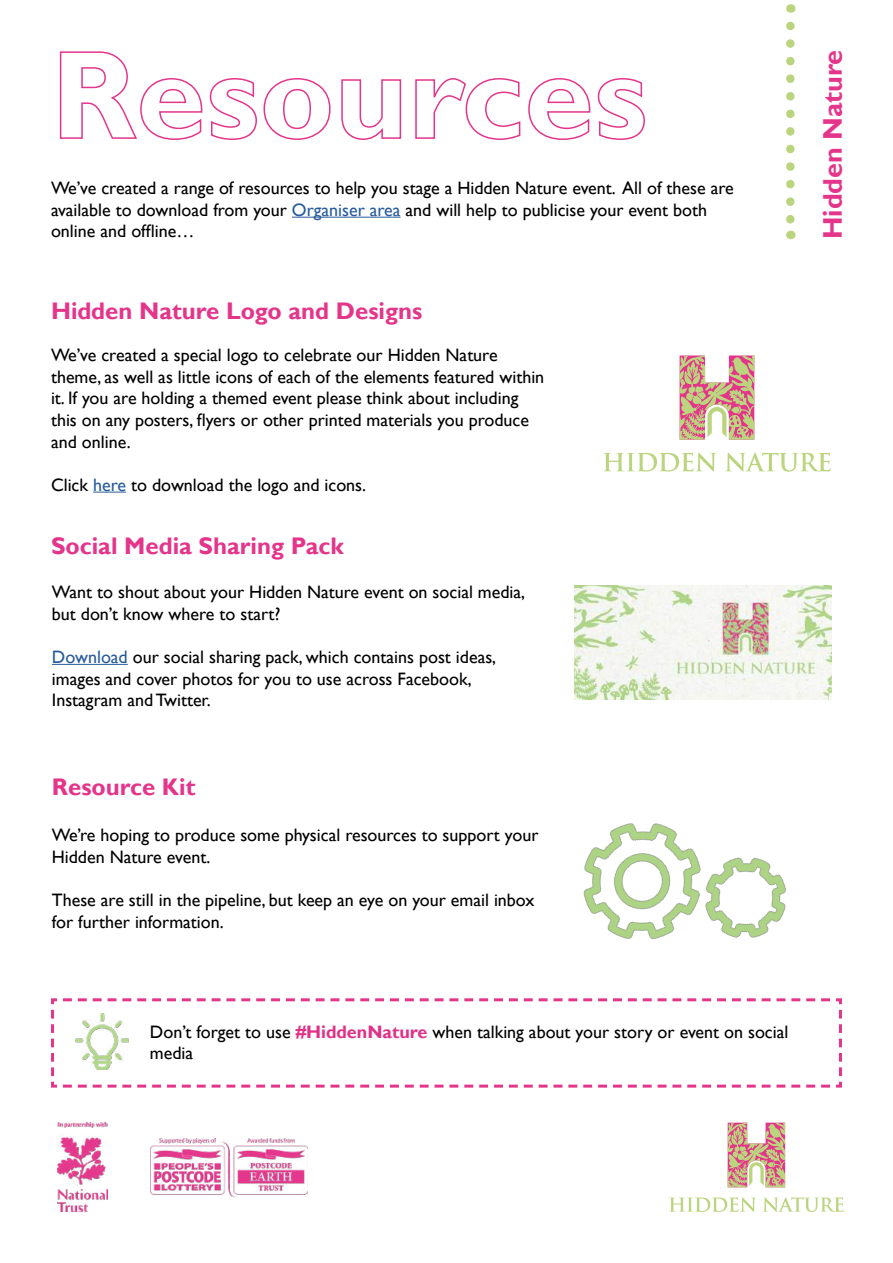
<style>
.page{position:relative;width:893px;height:1263px;background:#fff}
.page>*{position:absolute;margin:0;border:0;box-sizing:border-box;transform-origin:0 0}
.t1{font:700 27px "Gill Sans";color:#e4358b}
.t2{font:700 24px "Gill Sans";color:#e4358b}
.t3{font:18px/21.6px "Gill Sans";color:#000}
.s1{color:#275b9b}
.s2{font-weight:700;color:#e03188}
</style>
<div class="page">
<svg style="left:59px;top:51px;width:144px;height:89px"></svg>
<svg style="left:209px;top:78px;width:122px;height:62px"></svg>
<svg style="left:341px;top:79px;width:61px;height:61px"></svg>
<svg style="left:415px;top:78px;width:106px;height:62px"></svg>
<svg style="left:528px;top:78px;width:63px;height:62px"></svg>
<svg style="left:597px;top:78px;width:48px;height:62px"></svg>
<svg style="left:786px;top:26px;width:9px;height:213px"></svg>
<hr style="left:292px;top:217px;width:109px;height:1px;background:#275b9b">
<svg style="left:51px;top:998px;width:791px;height:90px"></svg>
<hr style="left:93px;top:492px;width:33px;height:1px;background:#275b9b">
<svg style="left:680px;top:355px;width:74px;height:85px"></svg>
<svg style="left:603px;top:453px;width:113px;height:19px"></svg>
<svg style="left:725px;top:453px;width:105px;height:19px"></svg>
<img style="left:583px;top:823px;width:204px;height:117px">
<hr style="left:52px;top:664px;width:76px;height:1px;background:#275b9b">
<svg style="left:728px;top:1123px;width:57px;height:64px"></svg>
<svg style="left:669px;top:1197px;width:87px;height:15px"></svg>
<svg style="left:763px;top:1197px;width:81px;height:15px"></svg>
<img style="left:57px;top:1123px;width:50px;height:89px">
<img style="left:151px;top:1138px;width:156px;height:58px">
<img style="left:574px;top:586px;width:257px;height:113px">
<p class="t3" style="left:51px;top:178px;width:684px">We’ve created a range of resources to help you stage a Hidden Nature event. All of these are available to download from your <span class="s1">Organiser area</span> and will help to publicise your event both online and offline…</p>
<h2 class="t2" style="left:51px;top:296px;width:373px">Hidden Nature Logo and Designs</h2>
<p class="t3" style="left:51px;top:345px;width:495px">We’ve created a special logo to celebrate our Hidden Nature theme, as well as little icons of each of the elements featured within it. If you are holding a themed event please think about including this on any posters, flyers or other printed materials you produce and online.</p>
<p class="t3" style="left:51px;top:474px;width:317px">Click <span class="s1">here</span> to download the logo and icons.</p>
<h2 class="t2" style="left:51px;top:531px;width:294px">Social Media Sharing Pack</h2>
<p class="t3" style="left:52px;top:582px;width:475px">Want to shout about your Hidden Nature event on social media, but don’t know where to start?</p>
<p class="t3" style="left:52px;top:646px;width:446px"><span class="s1">Download</span> our social sharing pack, which contains post ideas, images and cover photos for you to use across Facebook,<br>Instagram and Twitter.</p>
<h2 class="t2" style="left:52px;top:772px;width:145px">Resource Kit</h2>
<p class="t3" style="left:52px;top:825px;width:488px">We’re hoping to produce some physical resources to support your<br>Hidden Nature event.</p>
<p class="t3" style="left:52px;top:889px;width:484px">These are still in the pipeline, but keep an eye on your email inbox for further information.</p>
<h1 class="t1" style="left:817px;top:239px;width:191px;rotate:-90deg">Hidden Nature</h1>
<p class="t3" style="left:150px;top:1021px;width:640px">Don’t forget to use <span class="s2">#HiddenNature</span> when talking about your story or event on social media</p>
</div>
